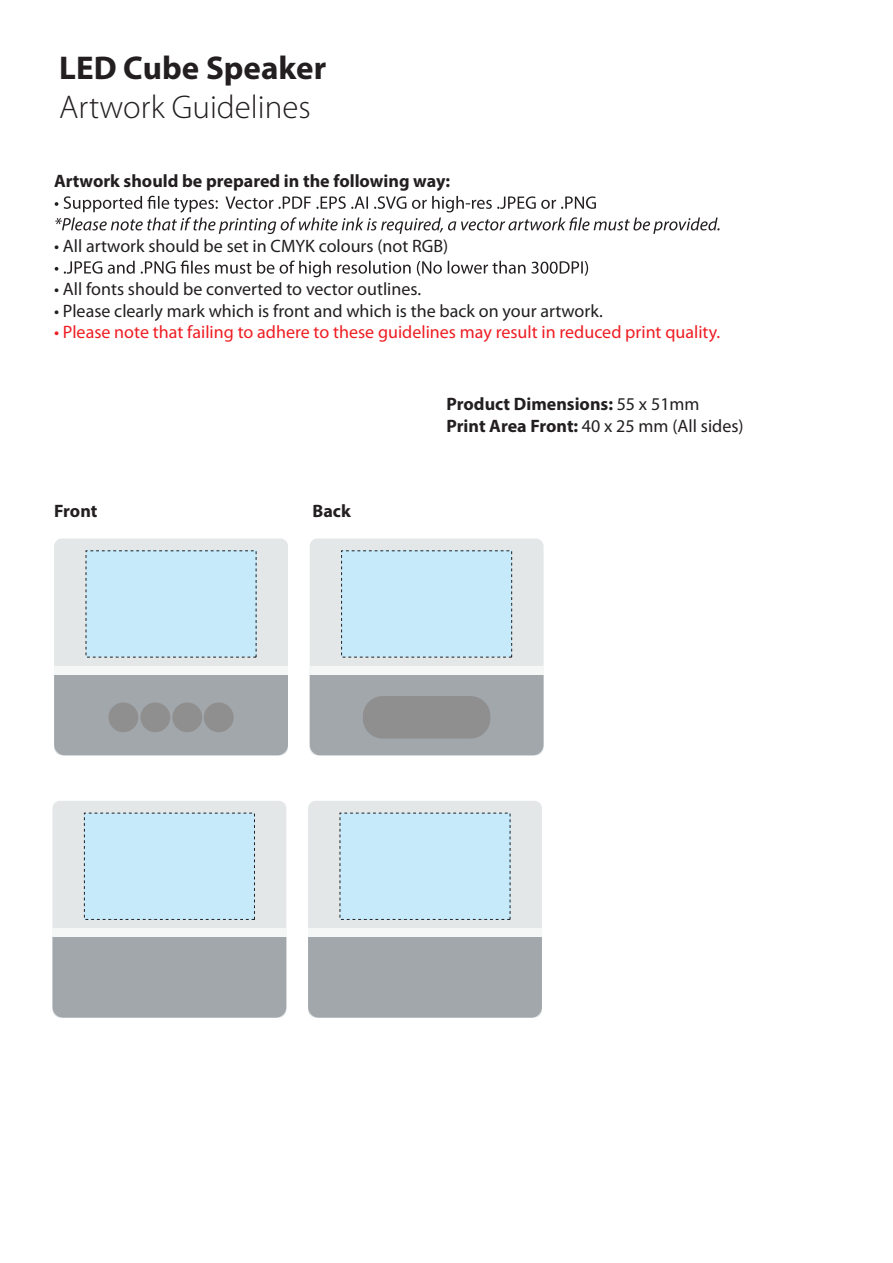
<style>
.page{position:relative;width:893px;height:1263px;background:#fff}
.page>*{position:absolute;margin:0;border:0;box-sizing:border-box;transform-origin:0 0}
.t1{font:300 33px "Myriad Pro";color:#231f20}
.t2{font:700 33px "Myriad Pro";color:#231f20}
.t3{font:18px "Myriad Pro";color:#231f20}
.t4{font:700 18px/21.6px "Myriad Pro";color:#231f20}
.t5{font:18px "Myriad Pro";color:#ee1d23}
.s1{font-weight:400}
</style>
<div class="page">
<svg style="left:55px;top:196px;width:664px;height:38px"></svg>
<svg style="left:55px;top:260px;width:533px;height:17px"></svg>
<div style="left:54px;top:538px;width:234px;height:217px;background:#e3e7e8;border-radius:8px"></div>
<div style="left:54px;top:675px;width:234px;height:80px;background:#a2a7ac"></div>
<div style="left:54px;top:666px;width:234px;height:9px;background:#f5f7f7"></div>
<div style="left:310px;top:538px;width:234px;height:217px;background:#e3e7e8;border-radius:8px"></div>
<div style="left:310px;top:675px;width:234px;height:80px;background:#a2a7ac"></div>
<div style="left:310px;top:666px;width:234px;height:9px;background:#f5f7f7"></div>
<div style="left:86px;top:551px;width:170px;height:106px;background:#c6eafa"></div>
<div style="left:342px;top:551px;width:170px;height:106px;background:#c6eafa"></div>
<div style="left:108px;top:702px;width:30px;height:30px;background:#8f8f8f;border-radius:50%"></div>
<div style="left:140px;top:702px;width:30px;height:30px;background:#8f8f8f;border-radius:50%"></div>
<div style="left:172px;top:702px;width:30px;height:30px;background:#8f8f8f;border-radius:50%"></div>
<div style="left:204px;top:702px;width:30px;height:30px;background:#8f8f8f;border-radius:50%"></div>
<div style="left:363px;top:696px;width:127px;height:43px;background:#8f8f8f;border-radius:20px"></div>
<div style="left:52px;top:801px;width:234px;height:217px;background:#e3e7e8;border-radius:8px"></div>
<div style="left:52px;top:937px;width:234px;height:81px;background:#a2a7ac"></div>
<div style="left:52px;top:928px;width:234px;height:9px;background:#f5f7f7"></div>
<div style="left:308px;top:801px;width:234px;height:217px;background:#e3e7e8;border-radius:8px"></div>
<div style="left:308px;top:937px;width:234px;height:81px;background:#a2a7ac"></div>
<div style="left:308px;top:928px;width:234px;height:9px;background:#f5f7f7"></div>
<div style="left:84px;top:813px;width:170px;height:106px;background:#c6eafa"></div>
<div style="left:340px;top:813px;width:170px;height:106px;background:#c6eafa"></div>
<h1 class="t2" style="left:59px;top:46px;width:269px">LED Cube Speaker</h1>
<h1 class="t1" style="left:59px;top:89px;width:253px">Artwork Guidelines</h1>
<p class="t4" style="left:54px;top:170px;width:398px">Artwork should be prepared in the following way:</p>
<p class="t3" style="left:54px;top:235px;width:396px">• All artwork should be set in CMYK colours (not RGB)</p>
<p class="t3" style="left:54px;top:278px;width:369px">• All fonts should be converted to vector outlines.</p>
<p class="t3" style="left:54px;top:300px;width:550px">• Please clearly mark which is front and which is the back on your artwork.</p>
<p class="t5" style="left:54px;top:321px;width:668px">• Please note that failing to adhere to these guidelines may result in reduced print quality.</p>
<p class="t4" style="left:54px;top:499px;width:45px">Front</p>
<p class="t4" style="left:313px;top:499px;width:40px">Back</p>
<p class="t4" style="left:446px;top:393px;width:299px">Product Dimensions: <span class="s1">55 x 51mm<br></span>Print Area Front: <span class="s1">40 x 25 mm (All sides)</span></p>
</div>
